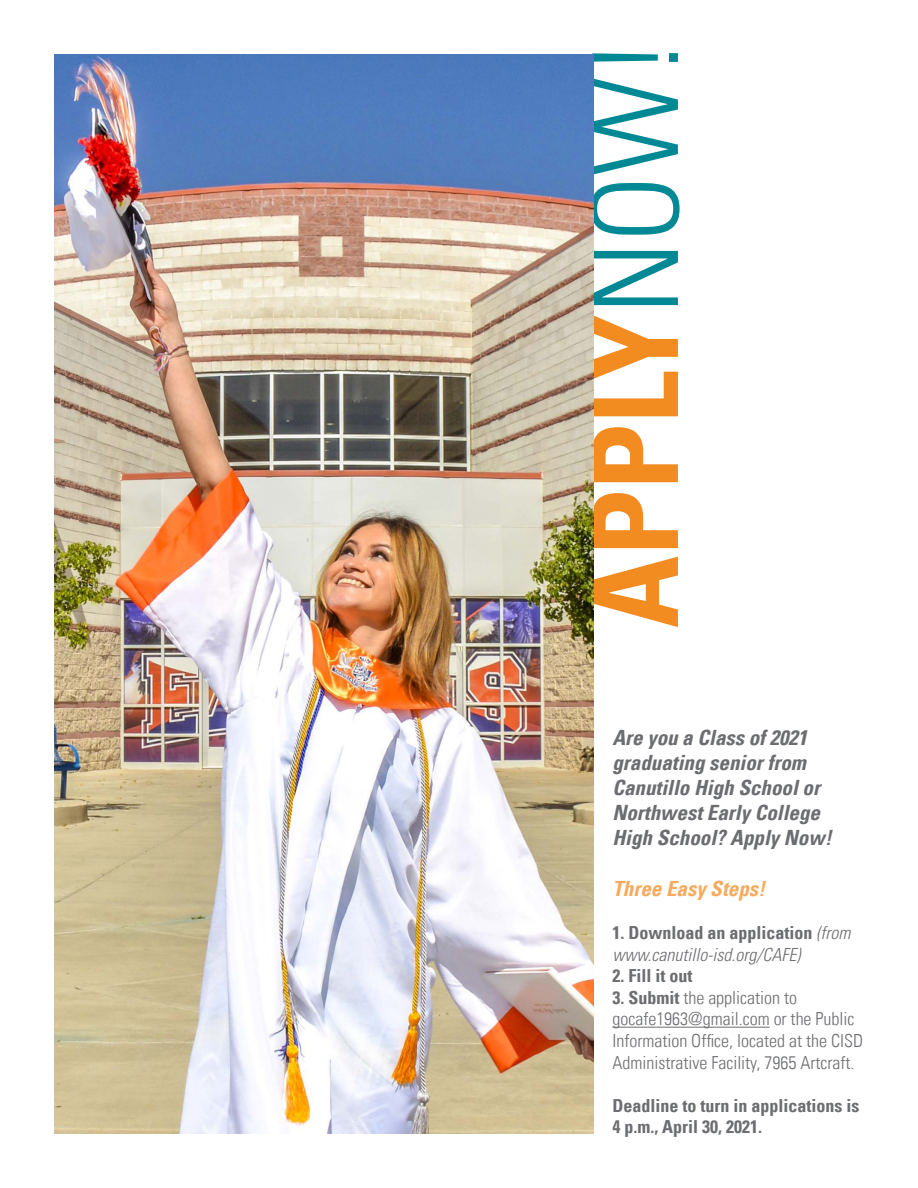
<style>
.page{position:relative;width:918px;height:1188px;background:#fff}
.page>*{position:absolute;margin:0;border:0;box-sizing:border-box;transform-origin:0 0}
.t1{font:700 condensed 118.5px "Univers LT";color:#f28b20}
.t2{font:italic 700 condensed 21px/25.2px "Univers LT";color:#6c6d70}
.t3{font:italic 700 condensed 21px "Univers LT";color:#f7aa5e}
.t4{font:300 condensed 18px/21.6px "Univers LT";color:#6c6d70}
.t5{font:700 condensed 18px/21.6px "Univers LT";color:#6c6d70}
.t6{font:italic 300 condensed 18px/21.6px "Univers";color:#6c6d70}
.s1{font-weight:300;color:#008994}
.s2{font-family:"Univers LT";font-weight:700;font-style:normal}
.s3{font-weight:700}
</style>
<div class="page">
<img style="left:54px;top:54px;width:540px;height:1080px">
<hr style="left:612px;top:1027px;width:158px;height:1px;background:#6c6d70">
<p class="t1" style="left:563px;top:628px;width:592px;rotate:-90deg">APPLY<span class="s1">NOW!</span></p>
<p class="t2" style="left:612px;top:724px;width:221px">Are you a Class of 2021 graduating senior from<br>Canutillo High School or<br>Northwest Early College<br>High School? Apply Now!</p>
<p class="t3" style="left:612px;top:875px;width:154px">Three Easy Steps!</p>
<p class="t6" style="left:612px;top:922px;width:239px"><span class="s2">1. Download an application</span> (from www.canutillo-isd.org/CAFE)</p>
<p class="t5" style="left:612px;top:965px;width:81px">2. Fill it out</p>
<p class="t4" style="left:612px;top:987px;width:252px"><span class="s3">3. Submit</span> the application to gocafe1963@gmail.com or the Public Information Office, located at the CISD Administrative Facility, 7965 Artcraft.</p>
<p class="t5" style="left:612px;top:1095px;width:248px">Deadline to turn in applications is<br>4 p.m., April 30, 2021.</p>
</div>
